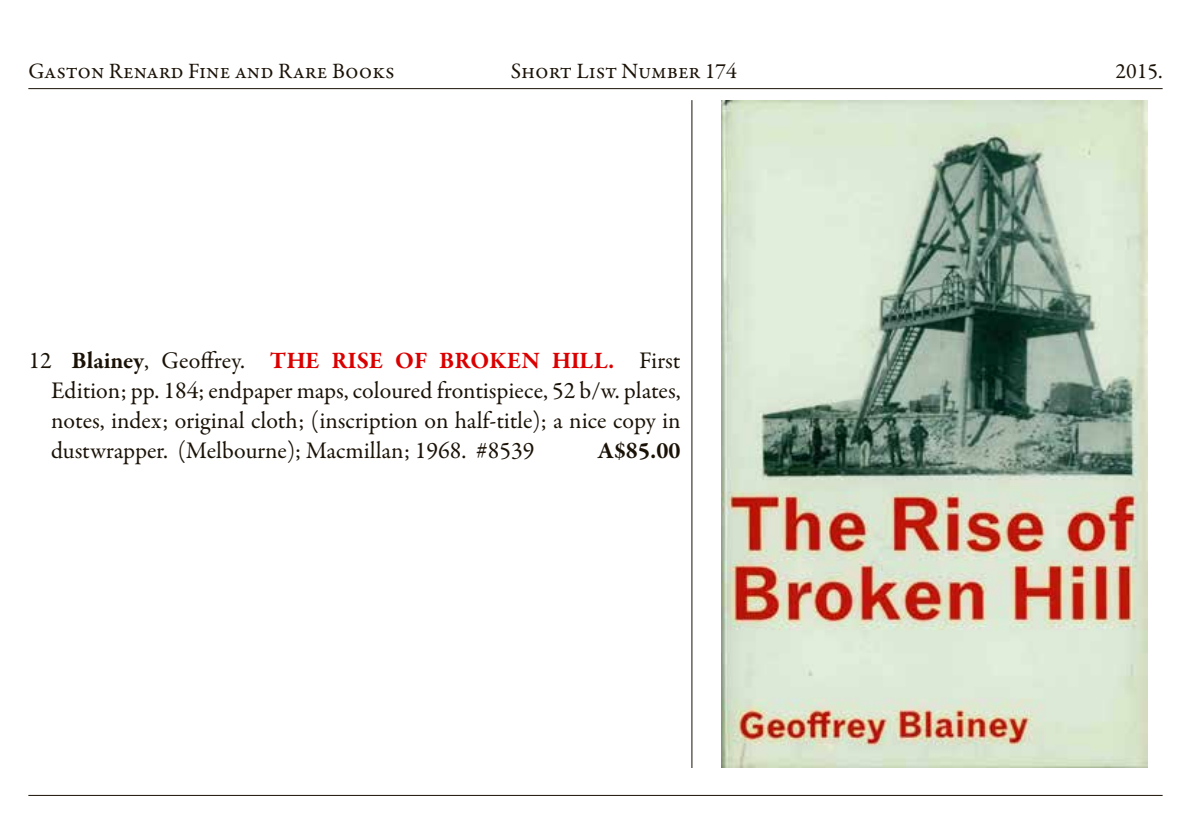
<style>
.page{position:relative;width:1191px;height:840px;background:#fff}
.page>*{position:absolute;margin:0;border:0;box-sizing:border-box;transform-origin:0 0}
.t1{font:24px/30px "Garamond Premr Pro";color:#1a1207;text-align:justify}
.t2{font:700 24px "Garamond Premr Pro";color:#1a1207}
.t3{font:22px "Garamond Premr Pro";color:#1a1207}
.s1{font-weight:700}
.s2{font-weight:700;color:#db0000}
</style>
<div class="page">
<hr style="left:28px;top:88px;width:1134px;height:1px;background:#1a1207">
<hr style="left:28px;top:794px;width:1134px;height:1px;background:#1a1207">
<hr style="left:691px;top:100px;width:1px;height:667px;background:#1a1207">
<img style="left:721px;top:100px;width:426px;height:667px">
<p class="t3" style="left:28px;top:57px;width:368px">Gaston Renard Fine and Rare Books</p>
<p class="t3" style="left:511px;top:57px;width:228px">Short List Number 174</p>
<p class="t3" style="left:1115px;top:57px;width:49px">2015.</p>
<p class="t1" style="left:51px;top:345px;width:631px;text-indent:-23px">12 <span class="s1">Blainey</span>, Geoffrey. <span class="s2">THE RISE OF BROKEN HILL.</span> First Edition; pp. 184; endpaper maps, coloured frontispiece, 52 b/w. plates, notes, index; original cloth; (inscription on half-title); a nice copy in dustwrapper. (Melbourne); Macmillan; 1968. #8539</p>
<p class="t2" style="left:598px;top:435px;width:84px">A$85.00</p>
</div>
